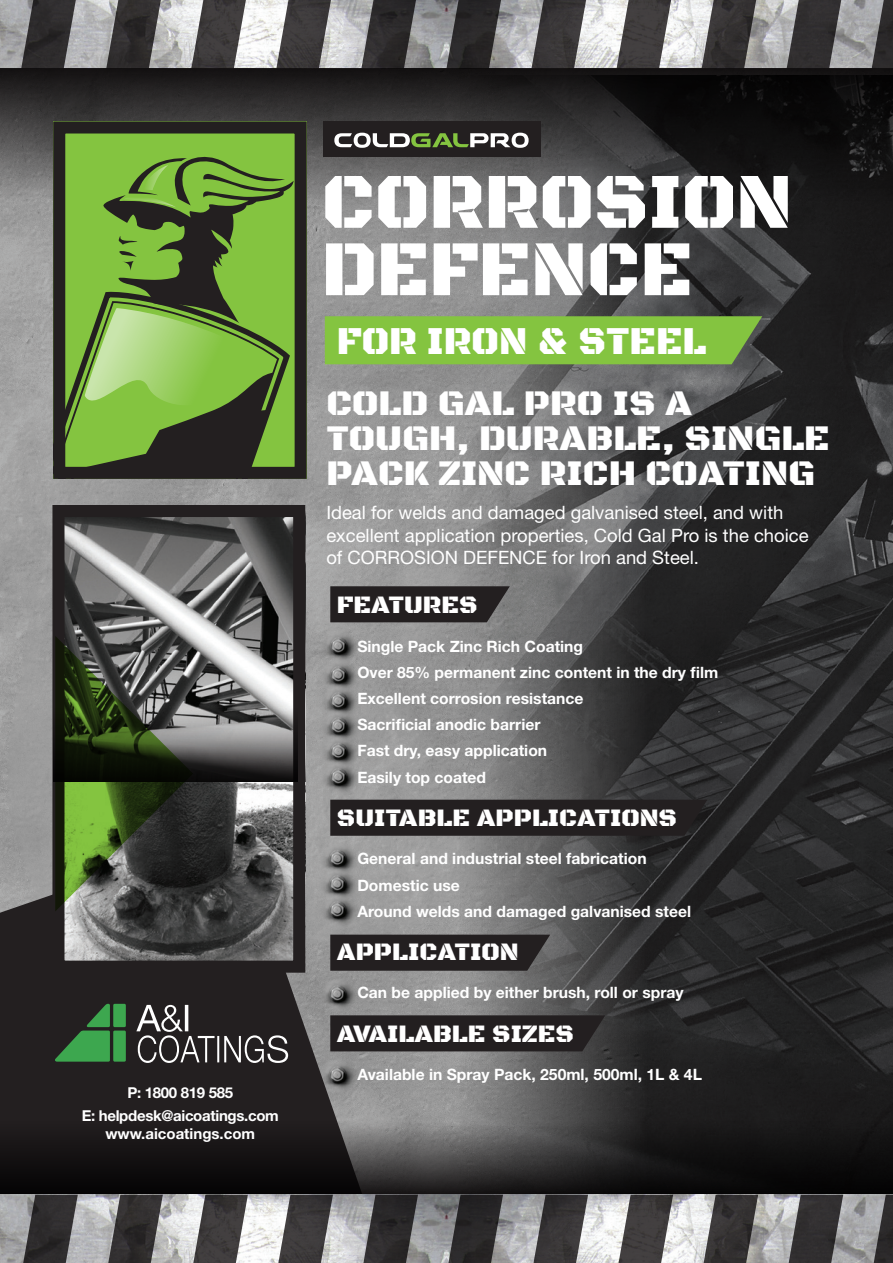
<style>
.page{position:relative;width:893px;height:1263px;background:#fff}
.page>*{position:absolute;margin:0;border:0;box-sizing:border-box;transform-origin:0 0}
.t1{font:79.95px/67.3px "Black Ops One";color:#fff;scale:.95 1}
.t2{font:40.35px "Black Ops One";color:#fff;scale:.95 1}
.t3{font:36.9px/34.5px "Black Ops One";color:#fff}
.t4{font:25.65px "Black Ops One";color:#fff}
.t5{font:18.45px/22.5px "Helvetica Neue";color:#fff}
.t6{font:700 15.6px/26.2px "Helvetica Neue";color:#fff}
.t7{font:700 15px/23.1px "Helvetica Neue";letter-spacing:-.02em;color:#fff;text-align:center}
.t8{font:700 15px "Helvetica Neue";color:#fff}
</style>
<div class="page">
<img style="left:0;top:201px;width:459px;height:921px">
<svg style="left:0;top:831px;width:373px;height:291px;background:#393637"></svg>
<img style="left:0;top:0;width:872px;height:68px">
<svg style="left:21px;top:0;width:57px;height:68px;background:#4e4c4e"></svg>
<svg style="left:106px;top:0;width:57px;height:68px;background:#514f50"></svg>
<svg style="left:191px;top:0;width:57px;height:68px;background:#6a6868"></svg>
<svg style="left:276px;top:0;width:57px;height:68px;background:#656364"></svg>
<svg style="left:361px;top:0;width:57px;height:68px;background:#4a4849"></svg>
<svg style="left:446px;top:0;width:57px;height:68px;background:#434243"></svg>
<svg style="left:531px;top:0;width:57px;height:68px;background:#5e5c5d"></svg>
<svg style="left:617px;top:0;width:56px;height:68px;background:#696666"></svg>
<svg style="left:702px;top:0;width:56px;height:68px;background:#545252"></svg>
<svg style="left:787px;top:0;width:56px;height:68px;background:#4f4e4f"></svg>
<svg style="left:872px;top:0;width:21px;height:68px"></svg>
<img style="left:459px;top:201px;width:434px;height:921px">
<svg style="left:0;top:68px;width:893px;height:133px;background:#2e2d2e"></svg>
<svg style="left:0;top:1122px;width:893px;height:73px;background:#232122"></svg>
<div style="left:325px;top:316px;width:437px;height:48px;background:#84c440"></div>
<div style="left:53px;top:121px;width:254px;height:358px;background:#84c440"></div>
<div style="left:53px;top:121px;width:254px;height:358px;border:12px solid #231f20"></div>
<svg style="left:53px;top:151px;width:241px;height:328px"></svg>
<div style="left:323px;top:121px;width:218px;height:36px;background:#231f20"></div>
<svg style="left:334px;top:133px;width:195px;height:15px"></svg>
<img style="left:0;top:1195px;width:872px;height:68px">
<svg style="left:21px;top:1195px;width:57px;height:68px;background:#4d4c4d"></svg>
<svg style="left:106px;top:1195px;width:57px;height:68px;background:#535252"></svg>
<svg style="left:191px;top:1195px;width:57px;height:68px;background:#696768"></svg>
<svg style="left:276px;top:1195px;width:57px;height:68px;background:#646263"></svg>
<svg style="left:361px;top:1195px;width:57px;height:68px;background:#494849"></svg>
<svg style="left:446px;top:1195px;width:57px;height:68px;background:#414041"></svg>
<svg style="left:531px;top:1195px;width:57px;height:68px;background:#5a595a"></svg>
<svg style="left:617px;top:1195px;width:56px;height:68px;background:#676565"></svg>
<svg style="left:702px;top:1195px;width:56px;height:68px;background:#565454"></svg>
<svg style="left:787px;top:1195px;width:56px;height:68px;background:#515051"></svg>
<svg style="left:872px;top:1195px;width:21px;height:68px"></svg>
<img style="left:307px;top:618px;width:68px;height:29px">
<img style="left:307px;top:647px;width:68px;height:27px">
<img style="left:307px;top:674px;width:68px;height:25px">
<img style="left:307px;top:699px;width:68px;height:25px">
<img style="left:307px;top:724px;width:68px;height:26px">
<img style="left:307px;top:750px;width:68px;height:57px">
<img style="left:305px;top:831px;width:68px;height:26px">
<img style="left:305px;top:857px;width:68px;height:25px">
<img style="left:305px;top:882px;width:68px;height:58px">
<img style="left:305px;top:967px;width:68px;height:57px">
<svg style="left:330px;top:586px;width:180px;height:36px;background:#2a2627"></svg>
<svg style="left:330px;top:935px;width:220px;height:36px;background:#272324"></svg>
<svg style="left:330px;top:1015px;width:275px;height:36px;background:#252122"></svg>
<div style="left:330px;top:800px;width:377px;height:36px;background:#231f20"></div>
<div style="left:113px;top:1030px;width:13px;height:32px;background:#3da74f"></div>
<div style="left:113px;top:1004px;width:13px;height:23px;background:#3da74f"></div>
<svg style="left:55px;top:1004px;width:55px;height:58px;background:#306538"></svg>
<svg style="left:136px;top:1005px;width:152px;height:58px;background:#484445"></svg>
<img style="left:65px;top:518px;width:227px;height:191px">
<img style="left:65px;top:782px;width:227px;height:178px">
<div style="left:52px;top:505px;width:253px;height:468px;border:12px solid #231f20"></div>
<svg style="left:54px;top:709px;width:244px;height:73px;background:#616060"></svg>
<svg style="left:55px;top:636px;width:138px;height:275px;background:#414d33"></svg>
<p class="t7" style="left:82px;top:1081px;width:199px">P: 1800 819 585<br>E: helpdesk@aicoatings.com</p>
<p class="t8" style="left:105px;top:1125px;width:151px">www.aicoatings.com</p>
<h1 class="t1" style="left:322px;top:171px;width:497px">CORROSION<br>DEFENCE</h1>
<h2 class="t2" style="left:337px;top:317px;width:391px">FOR IRON &amp; STEEL</h2>
<h3 class="t3" style="left:326px;top:388px;width:505px">COLD GAL PRO IS A<br>TOUGH, DURABLE, SINGLE<br>PACK ZINC RICH COATING</h3>
<p class="t5" style="left:326px;top:501px;width:484px">Ideal for welds and damaged galvanised steel, and with excellent application properties, Cold Gal Pro is the choice of CORROSION DEFENCE for Iron and Steel.</p>
<h3 class="t4" style="left:337px;top:590px;width:142px">FEATURES</h3>
<p class="t6" style="left:357px;top:632px;width:362px">Single Pack Zinc Rich Coating<br>Over 85% permanent zinc content in the dry film<br>Excellent corrosion resistance<br>Sacrificial anodic barrier<br>Fast dry, easy application<br>Easily top coated</p>
<h3 class="t4" style="left:337px;top:802px;width:342px">SUITABLE APPLICATIONS</h3>
<p class="t6" style="left:357px;top:845px;width:335px">General and industrial steel fabrication<br>Domestic use<br>Around welds and damaged galvanised steel</p>
<h3 class="t4" style="left:337px;top:937px;width:183px">APPLICATION</h3>
<p class="t6" style="left:357px;top:979px;width:328px">Can be applied by either brush, roll or spray</p>
<h3 class="t4" style="left:337px;top:1018px;width:239px">AVAILABLE SIZES</h3>
<p class="t6" style="left:357px;top:1061px;width:346px">Available in Spray Pack, 250ml, 500ml, 1L &amp; 4L</p>
</div>
